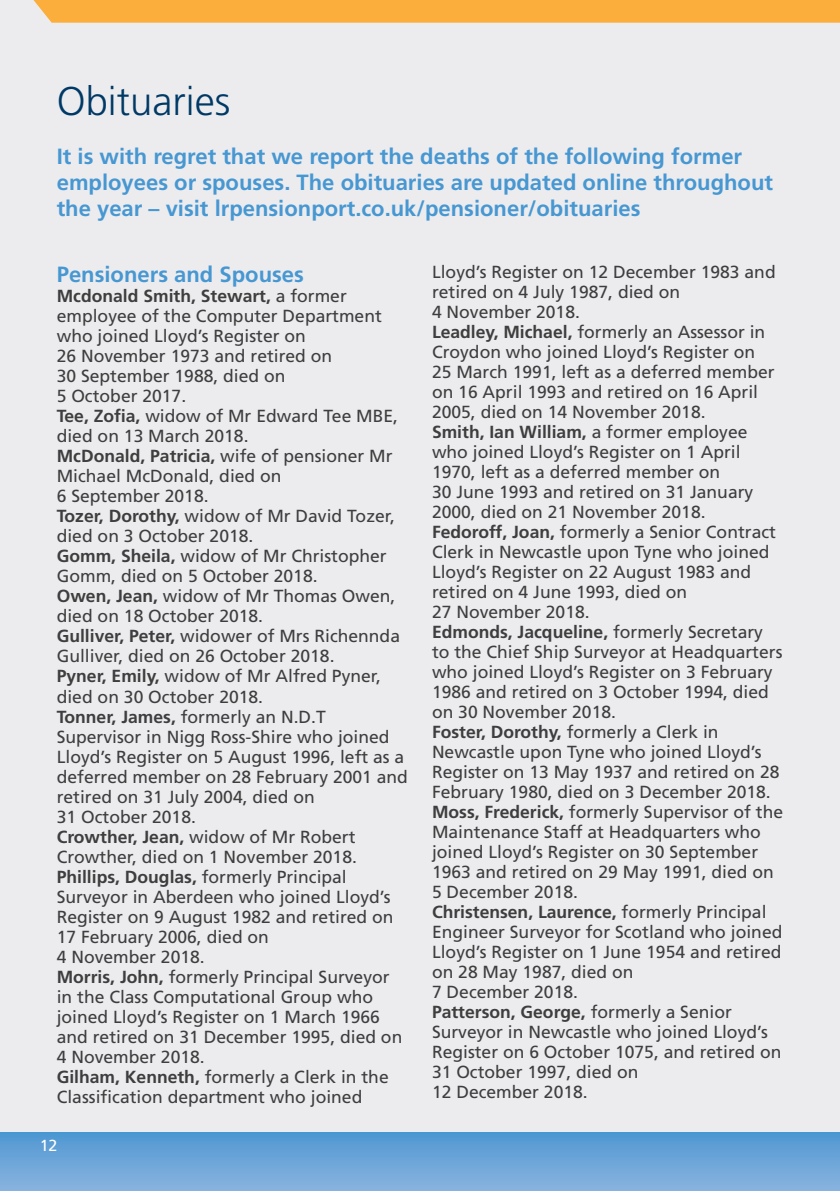
<style>
.page{position:relative;width:840px;height:1191px;background:#fff}
.page>*{position:absolute;margin:0;border:0;box-sizing:border-box;transform-origin:0 0}
.t1{font:300 40px "Frutiger LT Std";color:#003965}
.t2{font:700 22px/26px "Frutiger LT Std";color:#4797d2}
.t3{font:17.6px/20px "Frutiger LT Std";color:#3e3e3f}
.t4{font:16px "Frutiger LT Std";color:#fff}
.s1{font-weight:700}
</style>
<div class="page">
<div style="left:0;top:0;width:839px;height:1191px;background:#ececee"></div>
<div style="left:0;top:1132px;width:839px;height:59px;background:linear-gradient(to bottom,#4e97d2,#8ab3df)"></div>
<div style="left:33px;top:0;width:806px;height:23px;background:#fbae3b"></div>
<h1 class="t1" style="left:57px;top:79px;width:175px">Obituaries</h1>
<p class="t2" style="left:57px;top:143px;width:717px">It is with regret that we report the deaths of the following former employees or spouses. The obituaries are updated online throughout the year – visit lrpensionport.co.uk/pensioner/obituaries</p>
<p class="t2" style="left:57px;top:262px;width:248px">Pensioners and Spouses</p>
<p class="t3" style="left:57px;top:286px;width:352px"><span class="s1">Mcdonald Smith, Stewart,</span> a former employee of the Computer Department who joined Lloyd’s Register on<br>26 November 1973 and retired on<br>30 September 1988, died on<br>5 October 2017.<br><span class="s1">Tee, Zofia,</span> widow of Mr Edward Tee MBE, died on 13 March 2018.<br><span class="s1">McDonald, Patricia,</span> wife of pensioner Mr<br>Michael McDonald, died on<br>6 September 2018.<br><span class="s1">Tozer, Dorothy,</span> widow of Mr David Tozer, died on 3 October 2018.<br><span class="s1">Gomm, Sheila,</span> widow of Mr Christopher<br>Gomm, died on 5 October 2018.<br><span class="s1">Owen, Jean,</span> widow of Mr Thomas Owen, died on 18 October 2018.<br><span class="s1">Gulliver, Peter,</span> widower of Mrs Richennda<br>Gulliver, died on 26 October 2018.<br><span class="s1">Pyner, Emily,</span> widow of Mr Alfred Pyner, died on 30 October 2018.<br><span class="s1">Tonner, James,</span> formerly an N.D.T<br>Supervisor in Nigg Ross-Shire who joined<br>Lloyd’s Register on 5 August 1996, left as a deferred member on 28 February 2001 and retired on 31 July 2004, died on<br>31 October 2018.<br><span class="s1">Crowther, Jean,</span> widow of Mr Robert<br>Crowther, died on 1 November 2018.<br><span class="s1">Phillips, Douglas,</span> formerly Principal<br>Surveyor in Aberdeen who joined Lloyd’s<br>Register on 9 August 1982 and retired on<br>17 February 2006, died on<br>4 November 2018.<br><span class="s1">Morris, John,</span> formerly Principal Surveyor in the Class Computational Group who joined Lloyd’s Register on 1 March 1966 and retired on 31 December 1995, died on<br>4 November 2018.<br><span class="s1">Gilham, Kenneth,</span> formerly a Clerk in the<br>Classification department who joined</p>
<p class="t4" style="left:40px;top:1136px;width:19px">12</p>
<p class="t3" style="left:432px;top:261px;width:352px">Lloyd’s Register on 12 December 1983 and retired on 4 July 1987, died on<br>4 November 2018.<br><span class="s1">Leadley, Michael,</span> formerly an Assessor in Croydon who joined Lloyd’s Register on<br>25 March 1991, left as a deferred member on 16 April 1993 and retired on 16 April 2005, died on 14 November 2018.<br><span class="s1">Smith, Ian William,</span> a former employee who joined Lloyd’s Register on 1 April 1970, left as a deferred member on<br>30 June 1993 and retired on 31 January 2000, died on 21 November 2018.<br><span class="s1">Fedoroff, Joan,</span> formerly a Senior Contract Clerk in Newcastle upon Tyne who joined Lloyd’s Register on 22 August 1983 and retired on 4 June 1993, died on<br>27 November 2018.<br><span class="s1">Edmonds, Jacqueline,</span> formerly Secretary to the Chief Ship Surveyor at Headquarters who joined Lloyd’s Register on 3 February 1986 and retired on 3 October 1994, died on 30 November 2018.<br><span class="s1">Foster, Dorothy,</span> formerly a Clerk in Newcastle upon Tyne who joined Lloyd’s Register on 13 May 1937 and retired on 28<br>February 1980, died on 3 December 2018.<br><span class="s1">Moss, Frederick,</span> formerly Supervisor of the Maintenance Staff at Headquarters who joined Lloyd’s Register on 30 September 1963 and retired on 29 May 1991, died on 5 December 2018.<br><span class="s1">Christensen, Laurence,</span> formerly Principal Engineer Surveyor for Scotland who joined Lloyd’s Register on 1 June 1954 and retired on 28 May 1987, died on<br>7 December 2018.<br><span class="s1">Patterson, George,</span> formerly a Senior Surveyor in Newcastle who joined Lloyd’s Register on 6 October 1075, and retired on 31 October 1997, died on<br>12 December 2018.</p>
</div>
